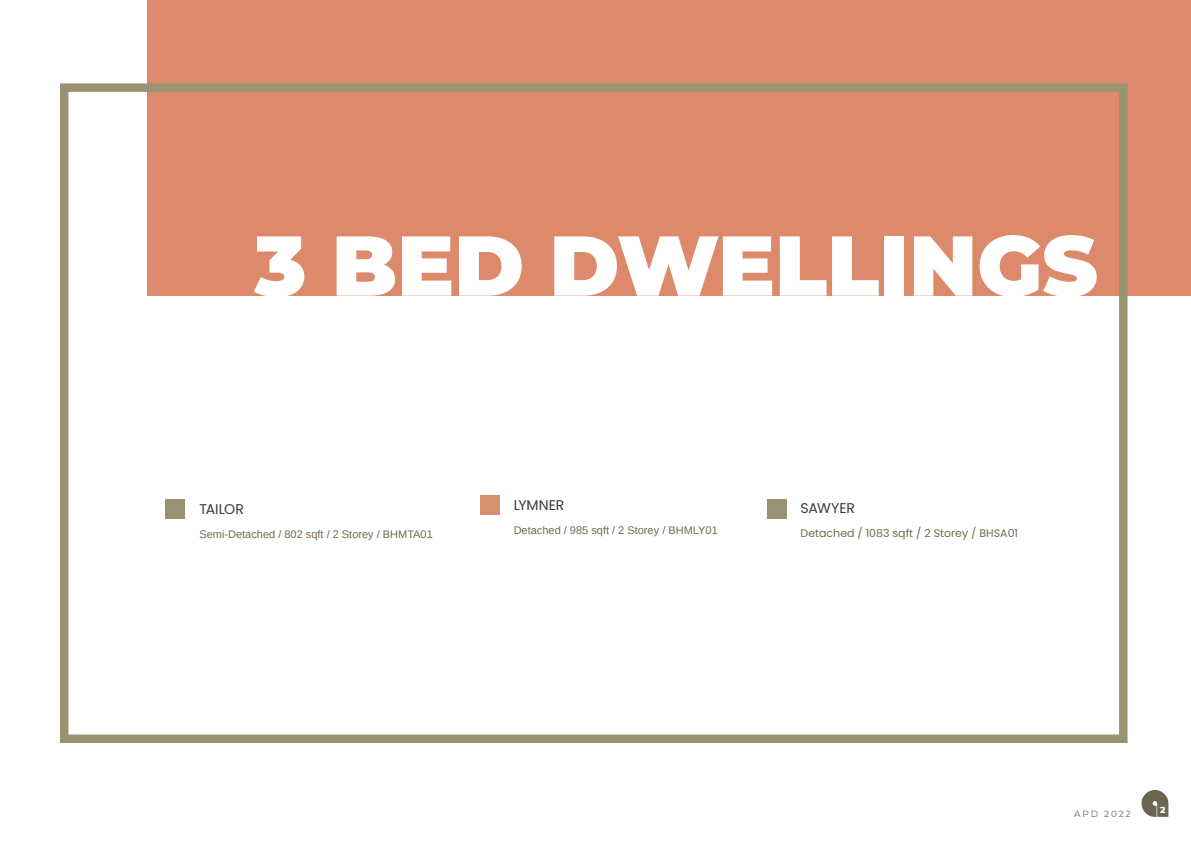
<style>
.page{position:relative;width:1191px;height:842px;background:#fff}
.page>*{position:absolute;margin:0;border:0;box-sizing:border-box;transform-origin:0 0}
.t1{font:900 84.6px "Montserrat";color:#fff}
.t2{font:14.1px "Poppins";letter-spacing:-.01em;color:#3c3c3b}
.t3{font:11px "Arimo";color:#746a4f}
.t4{font:11px "Poppins";color:#746a4f}
.t5{font:9px "Montserrat";letter-spacing:.2em;color:#6b6650}
.t6{font:800 9px "Montserrat";color:#fff}
</style>
<div class="page">
<svg style="left:1141px;top:790px;width:27px;height:27px"></svg>
<div style="left:147px;top:0;width:1044px;height:295px;background:#dc8a6b"></div>
<div style="left:60px;top:83px;width:1067px;height:660px;border:8px solid #9a9371"></div>
<div style="left:479px;top:495px;width:20px;height:20px;background:#d59070"></div>
<div style="left:766px;top:499px;width:20px;height:20px;background:#9a9371"></div>
<div style="left:165px;top:499px;width:20px;height:20px;background:#9a9371"></div>
<h1 class="t1" style="left:254px;top:202px;width:845px">3 BED DWELLINGS</h1>
<p class="t2" style="left:199px;top:500px;width:46px">TAILOR</p>
<p class="t3" style="left:199px;top:527px;width:235px">Semi-Detached / 802 sqft / 2 Storey / BHMTA01</p>
<p class="t2" style="left:514px;top:496px;width:52px">LYMNER</p>
<p class="t3" style="left:514px;top:523px;width:206px">Detached / 985 sqft / 2 Storey / BHMLY01</p>
<p class="t2" style="left:800px;top:500px;width:56px">SAWYER</p>
<p class="t4" style="left:800px;top:527px;width:219px">Detached / 1083 sqft / 2 Storey / BHSA01</p>
<p class="t5" style="left:1074px;top:807px;width:58px">APD 2022</p>
<p class="t6" style="left:1160px;top:803px;width:7px">2</p>
</div>
